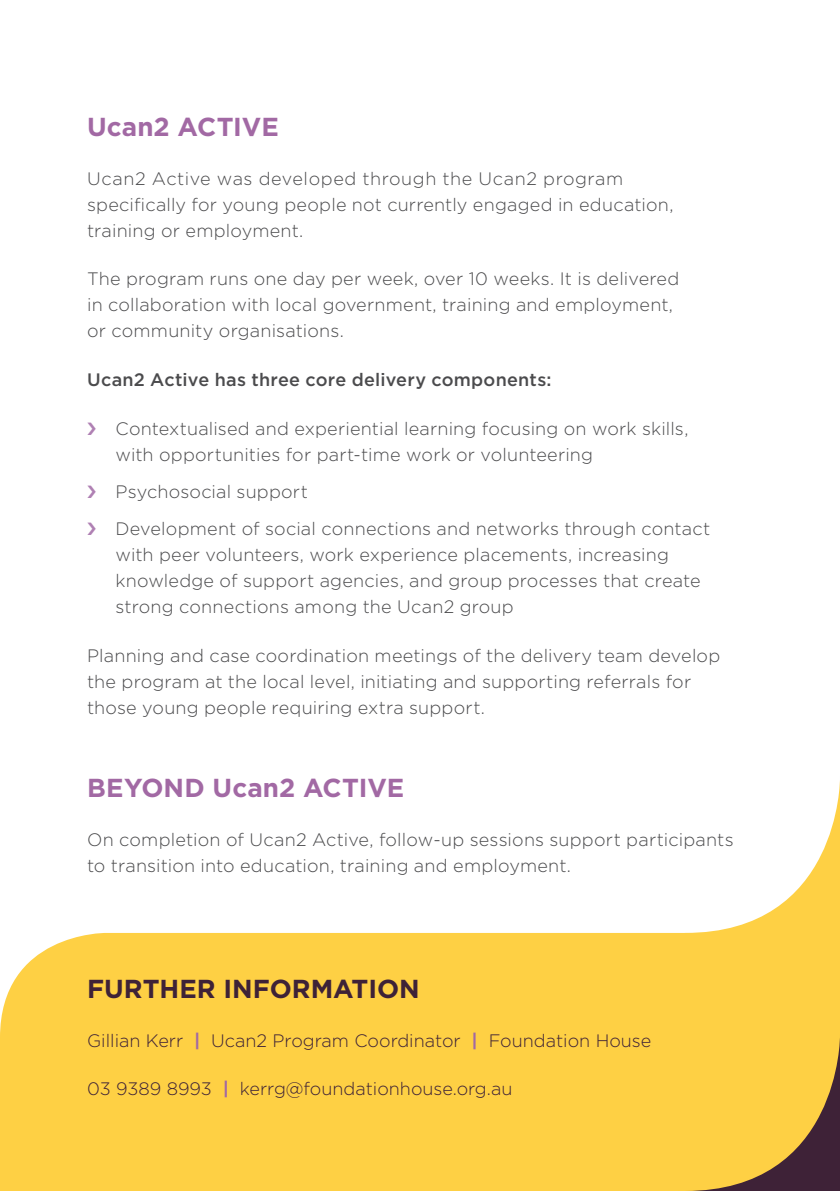
<style>
.page{position:relative;width:840px;height:1191px;background:#fff}
.page>*{position:absolute;margin:0;border:0;box-sizing:border-box;transform-origin:0 0}
.t1{font:700 26px "Gotham";letter-spacing:.005em;color:#a269a4}
.t2{font:700 26px "Gotham";color:#3e2237}
.t3{font:300 18px/26px "Gotham";letter-spacing:.01em;color:#4b4b4d}
.t4{font:300 18px "Gotham";color:#3e2237}
.t5{font:500 18px "Gotham";letter-spacing:.015em;color:#4b4b4d}
.s1{font-weight:700;color:#a269a4}
</style>
<div class="page">
<div style="left:0;top:933px;width:839px;height:258px;background:#fed044"></div>
<svg style="left:573px;top:957px;width:266px;height:234px;background:#efc243"></svg>
<svg style="left:573px;top:793px;width:266px;height:157px"></svg>
<h1 class="t1" style="left:87px;top:109px;width:193px">Ucan2 ACTIVE</h1>
<p class="t3" style="left:87px;top:165px;width:587px">Ucan2 Active was developed through the Ucan2 program specifically for young people not currently engaged in education, training or employment.</p>
<p class="t3" style="left:87px;top:265px;width:593px">The program runs one day per week, over 10 weeks. It is delivered in collaboration with local government, training and employment, or community organisations.</p>
<p class="t5" style="left:87px;top:368px;width:465px">Ucan2 Active has three core delivery components:</p>
<p class="t3" style="left:115px;top:415px;width:574px">Contextualised and experiential learning focusing on work skills, with opportunities for part-time work or volunteering</p>
<p class="t3" style="left:115px;top:472px;width:596px;line-height:37.4px">Psychosocial support<br>Development of social connections and networks through contact</p>
<p class="t3" style="left:115px;top:541px;width:586px">with peer volunteers, work experience placements, increasing knowledge of support agencies, and group processes that create strong connections among the Ucan2 group</p>
<p class="t3" style="left:87px;top:642px;width:634px">Planning and case coordination meetings of the delivery team develop the program at the local level, initiating and supporting referrals for those young people requiring extra support.</p>
<h1 class="t1" style="left:87px;top:770px;width:318px">BEYOND Ucan2 ACTIVE</h1>
<p class="t3" style="left:87px;top:825px;width:647px">On completion of Ucan2 Active, follow-up sessions support participants to transition into education, training and employment.</p>
<h1 class="t2" style="left:87px;top:971px;width:334px">FURTHER INFORMATION</h1>
<p class="t4" style="left:87px;top:1029px;width:565px">Gillian Kerr <span class="s1">|</span> Ucan2 Program Coordinator <span class="s1">|</span> Foundation House</p>
<p class="t4" style="left:87px;top:1077px;width:426px">03 9389 8993 <span class="s1">|</span> kerrg@foundationhouse.org.au</p>
</div>
